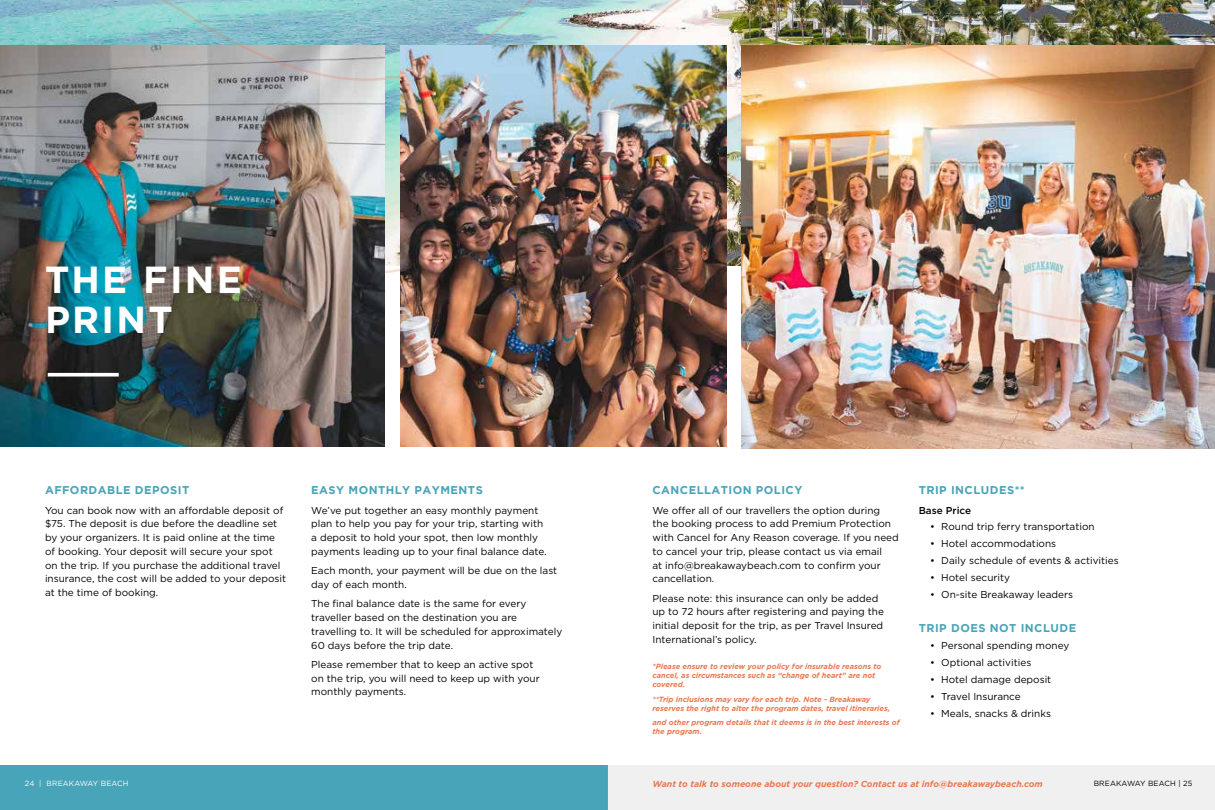
<style>
.page{position:relative;width:1215px;height:810px;background:#fff}
.page>*{position:absolute;margin:0;border:0;box-sizing:border-box;transform-origin:0 0}
.t1{font:700 37.5px/40px "Gotham";letter-spacing:.06em;color:#fff}
.t2{font:700 11.25px "Gotham";letter-spacing:.04em;color:#48a4b8}
.t3{font:10px/13.8px "Gotham";color:#000}
.t4{font:500 10px "Gotham";color:#000}
.t5{font:italic 700 8.75px "Gotham";color:#eb784d}
.t6{font:italic 700 7.5px/9px "Gotham";color:#eb784e}
.t7{font:7.5px "Gotham";letter-spacing:.02em;color:#fff}
.t8{font:7.5px "Gotham";letter-spacing:.02em;color:#000}
</style>
<div class="page">
<img style="left:385px;top:0;width:356px;height:265px">
<div style="left:0;top:765px;width:608px;height:45px;background:#48a4b8"></div>
<img style="left:0;top:82px;width:385px;height:364px">
<div style="left:608px;top:765px;width:607px;height:45px;background:#f0f0f1"></div>
<img style="left:741px;top:105px;width:474px;height:343px">
<svg style="left:48px;top:373px;width:71px;height:4px"></svg>
<svg style="left:0;top:0;width:557px;height:82px;background:#96babf"></svg>
<img style="left:400px;top:45px;width:326px;height:401px">
<img style="left:606px;top:214px;width:609px;height:111px">
<img style="left:606px;top:0;width:609px;height:105px">
<h1 class="t1" style="left:45px;top:259px;width:198px">THE FINE<br>PRINT</h1>
<p class="t2" style="left:45px;top:484px;width:146px">AFFORDABLE DEPOSIT</p>
<p class="t3" style="left:45px;top:503px;width:243px">You can book now with an affordable deposit of $75. The deposit is due before the deadline set by your organizers. It is paid online at the time of booking. Your deposit will secure your spot on the trip. If you purchase the additional travel insurance, the cost will be added to your deposit at the time of booking.</p>
<p class="t2" style="left:652px;top:484px;width:151px">CANCELLATION POLICY</p>
<p class="t3" style="left:652px;top:503px;width:248px">We offer all of our travellers the option during the booking process to add Premium Protection with Cancel for Any Reason coverage. If you need to cancel your trip, please contact us via email<br>at info@breakawaybeach.com to confirm your cancellation.</p>
<p class="t3" style="left:652px;top:591px;width:233px">Please note: this insurance can only be added up to 72 hours after registering and paying the initial deposit for the trip, as per Travel Insured International’s policy.</p>
<p class="t2" style="left:311px;top:484px;width:173px">EASY MONTHLY PAYMENTS</p>
<p class="t3" style="left:311px;top:503px;width:237px">We’ve put together an easy monthly payment plan to help you pay for your trip, starting with a deposit to hold your spot, then low monthly payments leading up to your final balance date.</p>
<p class="t3" style="left:311px;top:564px;width:248px">Each month, your payment will be due on the last day of each month.</p>
<p class="t3" style="left:311px;top:597px;width:253px">The final balance date is the same for every traveller based on the destination you are travelling to. It will be scheduled for approximately 60 days before the trip date.</p>
<p class="t3" style="left:311px;top:657px;width:230px">Please remember that to keep an active spot on the trip, you will need to keep up with your monthly payments.</p>
<p class="t6" style="left:652px;top:662px;width:230px">*Please ensure to review your policy for insurable reasons to cancel, as circumstances such as “change of heart” are not covered.</p>
<p class="t6" style="left:652px;top:694px;width:239px">**Trip inclusions may vary for each trip. Note - Breakaway reserves the right to alter the program dates, travel itineraries,</p>
<p class="t6" style="left:652px;top:718px;width:249px">and other program details that it deems is in the best interests of the program.</p>
<p class="t2" style="left:919px;top:484px;width:108px">TRIP INCLUDES**</p>
<p class="t4" style="left:919px;top:504px;width:54px">Base Price</p>
<p class="t3" style="left:930px;top:520px;width:166px">• Round trip ferry transportation</p>
<p class="t3" style="left:930px;top:537px;width:128px">• Hotel accommodations</p>
<p class="t3" style="left:930px;top:554px;width:190px">• Daily schedule of events &amp; activities</p>
<p class="t3" style="left:930px;top:570px;width:82px">• Hotel security</p>
<p class="t3" style="left:930px;top:587px;width:145px">• On-site Breakaway leaders</p>
<p class="t2" style="left:919px;top:622px;width:159px">TRIP DOES NOT INCLUDE</p>
<p class="t3" style="left:930px;top:639px;width:141px">• Personal spending money</p>
<p class="t3" style="left:930px;top:655px;width:103px">• Optional activities</p>
<p class="t3" style="left:930px;top:672px;width:123px">• Hotel damage deposit</p>
<p class="t3" style="left:930px;top:689px;width:92px">• Travel Insurance</p>
<p class="t3" style="left:930px;top:706px;width:123px">• Meals, snacks &amp; drinks</p>
<p class="t7" style="left:25px;top:779px;width:105px">24 | BREAKAWAY BEACH</p>
<p class="t5" style="left:652px;top:778px;width:392px">Want to talk to someone about your question? Contact us at info@breakawaybeach.com</p>
<p class="t8" style="left:1094px;top:779px;width:100px">BREAKAWAY BEACH | 25</p>
</div>
